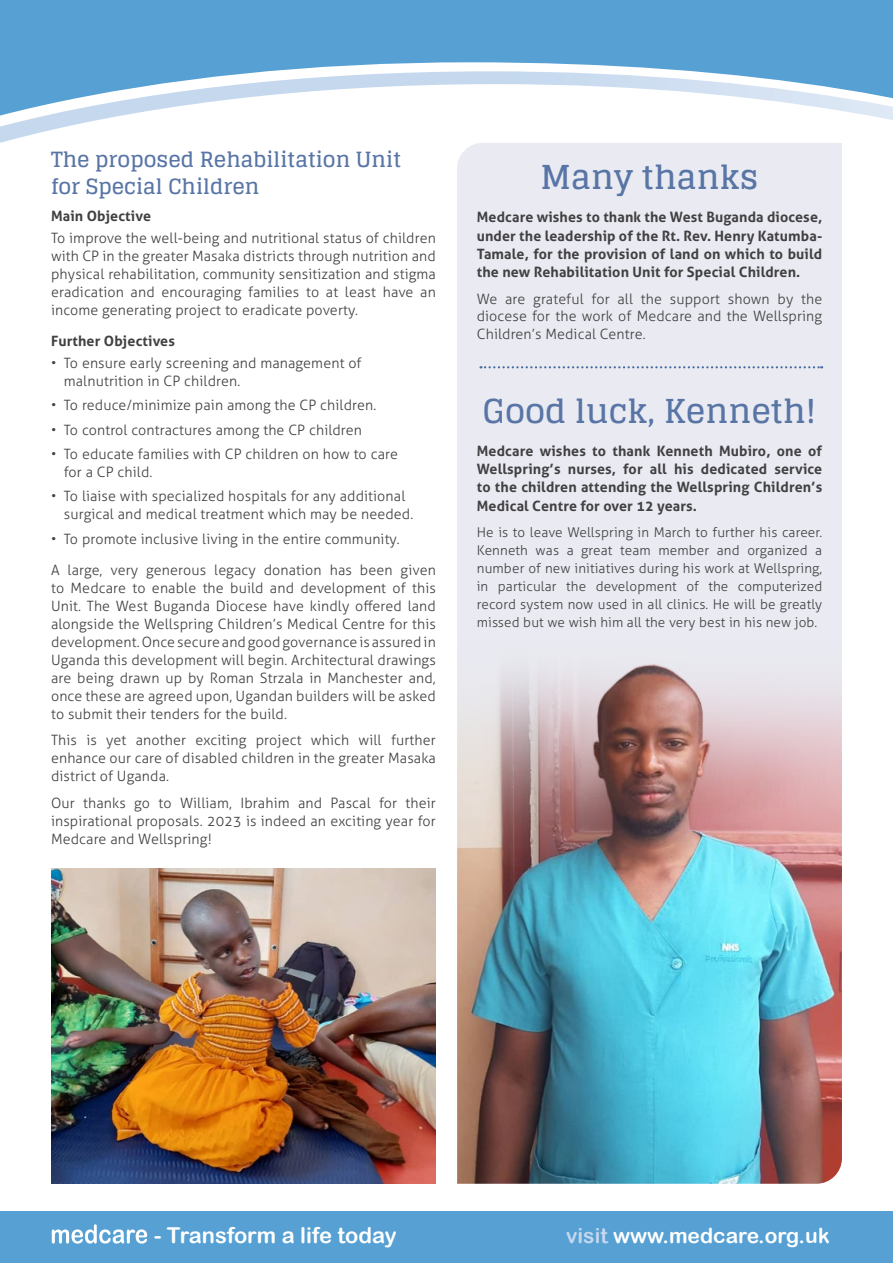
<style>
.page{position:relative;width:893px;height:1263px;background:#fff}
.page>*{position:absolute;margin:0;border:0;box-sizing:border-box;transform-origin:0 0}
.t1{font:700 33px "Glegoo";color:#5875a6}
.t2{font:21.9px "Arial Rounded MT Bold";color:#fff}
.t3{font:700 21px/27px "Glegoo";color:#5875a6}
.t4{font:21px "Arial Rounded MT Bold";color:#fff}
.t5{font:300 14.25px/18px "Aller";letter-spacing:.01em;color:#414042;text-align:justify}
.t6{font:700 14.25px/18.3px "Aller";letter-spacing:.01em;color:#414042;text-align:justify}
.t7{font:300 13.5px/18px "Aller";letter-spacing:.01em;color:#414042;text-align:justify}
.s1{color:#c5d8ee}
</style>
<div class="page">
<div style="left:0;top:1212px;width:893px;height:51px;background:#56a0d3"></div>
<svg style="left:52px;top:1224px;width:95px;height:19px"></svg>
<div style="left:0;top:0;width:893px;height:29px;background:#56a0d3"></div>
<div style="left:0;top:29px;width:893px;height:42px;background:#56a0d3"></div>
<svg style="left:0;top:71px;width:893px;height:72px"></svg>
<div style="left:457px;top:143px;width:385px;height:469px;background:#eaebf2"></div>
<img style="left:457px;top:612px;width:385px;height:572px">
<img style="left:51px;top:869px;width:385px;height:315px">
<svg style="left:480px;top:366px;width:342px;height:2px"></svg>
<p class="t3" style="left:51px;top:146px;width:352px">The proposed Rehabilitation Unit for Special Children</p>
<p class="t6" style="left:51px;top:206px;width:102px">Main Objective</p>
<p class="t5" style="left:51px;top:229px;width:386px">To improve the well-being and nutritional status of children with CP in the greater Masaka districts through nutrition and physical rehabilitation, community sensitization and stigma eradication and encouraging families to at least have an income generating project to eradicate poverty.</p>
<p class="t6" style="left:51px;top:331px;width:125px">Further Objectives</p>
<p class="t5" style="left:64px;top:354px;width:299px;text-indent:-13px">• To ensure early screening and management of malnutrition in CP children.</p>
<p class="t5" style="left:51px;top:396px;width:327px">• To reduce/minimize pain among the CP children.</p>
<p class="t5" style="left:51px;top:421px;width:313px">• To control contractures among the CP children</p>
<p class="t5" style="left:64px;top:445px;width:336px;text-indent:-13px">• To educate families with CP children on how to care for a CP child.</p>
<p class="t5" style="left:64px;top:487px;width:351px;text-indent:-13px">• To liaise with specialized hospitals for any additional surgical and medical treatment which may be needed.</p>
<p class="t5" style="left:51px;top:530px;width:350px">• To promote inclusive living in the entire community.</p>
<p class="t5" style="left:51px;top:560px;width:386px">A large, very generous legacy donation has been given to Medcare to enable the build and development of this Unit. The West Buganda Diocese have kindly offered land alongside the Wellspring Children’s Medical Centre for this development. Once secure and good governance is assured in Uganda this development will begin. Architectural drawings are being drawn up by Roman Strzala in Manchester and, once these are agreed upon, Ugandan builders will be asked to submit their tenders for the build.</p>
<p class="t5" style="left:51px;top:731px;width:386px">This is yet another exciting project which will further enhance our care of disabled children in the greater Masaka district of Uganda.</p>
<p class="t5" style="left:51px;top:793px;width:386px">Our thanks go to William, Ibrahim and Pascal for their inspirational proposals. 2023 is indeed an exciting year for Medcare and Wellspring!</p>
<p class="t1" style="left:540px;top:159px;width:220px">Many thanks</p>
<p class="t6" style="left:477px;top:208px;width:347px">Medcare wishes to thank the West Buganda diocese, under the leadership of the Rt. Rev. Henry Katumba-Tamale, for the provision of land on which to build the new Rehabilitation Unit for Special Children.</p>
<p class="t5" style="left:477px;top:290px;width:347px">We are grateful for all the support shown by the diocese for the work of Medcare and the Wellspring Children’s Medical Centre.</p>
<p class="t1" style="left:483px;top:392px;width:335px">Good luck, Kenneth!</p>
<p class="t6" style="left:477px;top:441px;width:347px">Medcare wishes to thank Kenneth Mubiro, one of Wellspring’s nurses, for all his dedicated service to the children attending the Wellspring Children’s Medical Centre for over 12 years.</p>
<p class="t7" style="left:477px;top:523px;width:347px">He is to leave Wellspring in March to further his career.<br>Kenneth was a great team member and organized a number of new initiatives during his work at Wellspring, in particular the development of the computerized record system now used in all clinics. He will be greatly missed but we wish him all the very best in his new job.</p>
<p class="t2" style="left:154px;top:1222px;width:244px">- Transform a life today</p>
<p class="t4" style="left:566px;top:1223px;width:265px"><span class="s1">visit</span> www.medcare.org.uk</p>
</div>
